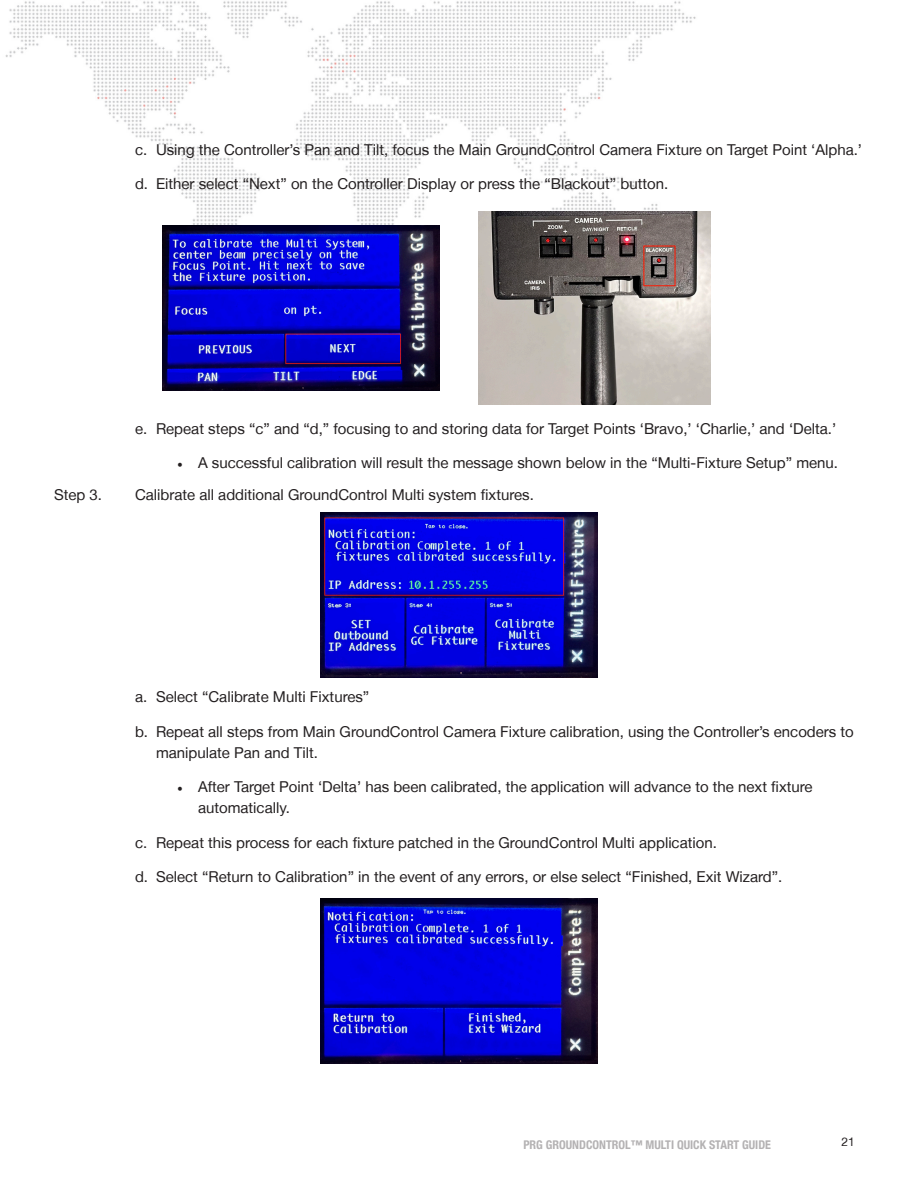
<style>
.page{position:relative;width:918px;height:1188px;background:#fff}
.page>*{position:absolute;margin:0;border:0;box-sizing:border-box;transform-origin:0 0}
.t1{font:15px/21px "Helvetica Neue LT";color:#231f20}
.t2{font:700 condensed 12px "Helvetica Neue";color:#b4b2b3}
.t3{font:12px "Helvetica Neue LT";color:#231f20}
.s1{font-family:"Minion Pro"}
</style>
<div class="page">
<img style="left:5px;top:1px;width:706px;height:225px">
<img style="left:162px;top:226px;width:278px;height:165px">
<img style="left:320px;top:513px;width:278px;height:165px">
<img style="left:320px;top:899px;width:278px;height:165px">
<img style="left:478px;top:212px;width:233px;height:193px">
<p class="t1" style="left:135px;top:139px;width:729px">c. Using the Controller’s Pan and Tilt, focus the Main GroundControl Camera Fixture on Target Point ‘Alpha.’</p>
<p class="t1" style="left:135px;top:173px;width:535px">d. Either select “Next” on the Controller Display or press the “Blackout” button.</p>
<p class="t1" style="left:135px;top:418px;width:703px">e. Repeat steps “c” and “d,” focusing to and storing data for Target Points ‘Bravo,’ ‘Charlie,’ and ‘Delta.’</p>
<p class="t1" style="left:177px;top:452px;width:663px"><span class="s1">•</span> A successful calibration will result the message shown below in the “Multi-Fixture Setup” menu.</p>
<p class="t1" style="left:54px;top:484px;width:50px">Step 3.</p>
<p class="t1" style="left:135px;top:484px;width:400px">Calibrate all additional GroundControl Multi system fixtures.</p>
<p class="t1" style="left:135px;top:686px;width:236px">a. Select “Calibrate Multi Fixtures”</p>
<p class="t1" style="left:156px;top:721px;width:699px;text-indent:-21px">b. Repeat all steps from Main GroundControl Camera Fixture calibration, using the Controller’s encoders to manipulate Pan and Tilt.</p>
<p class="t1" style="left:198px;top:776px;width:616px;text-indent:-21px"><span class="s1">•</span> After Target Point ‘Delta’ has been calibrated, the application will advance to the next fixture automatically.</p>
<p class="t1" style="left:135px;top:832px;width:583px">c. Repeat this process for each fixture patched in the GroundControl Multi application.</p>
<p class="t1" style="left:135px;top:866px;width:649px">d. Select “Return to Calibration” in the event of any errors, or else select “Finished, Exit Wizard”.</p>
<p class="t2" style="left:523px;top:1134px;width:249px">PRG GROUNDCONTROL™ MULTI QUICK START GUIDE</p>
<p class="t3" style="left:842px;top:1135px;width:15px">21</p>
</div>
